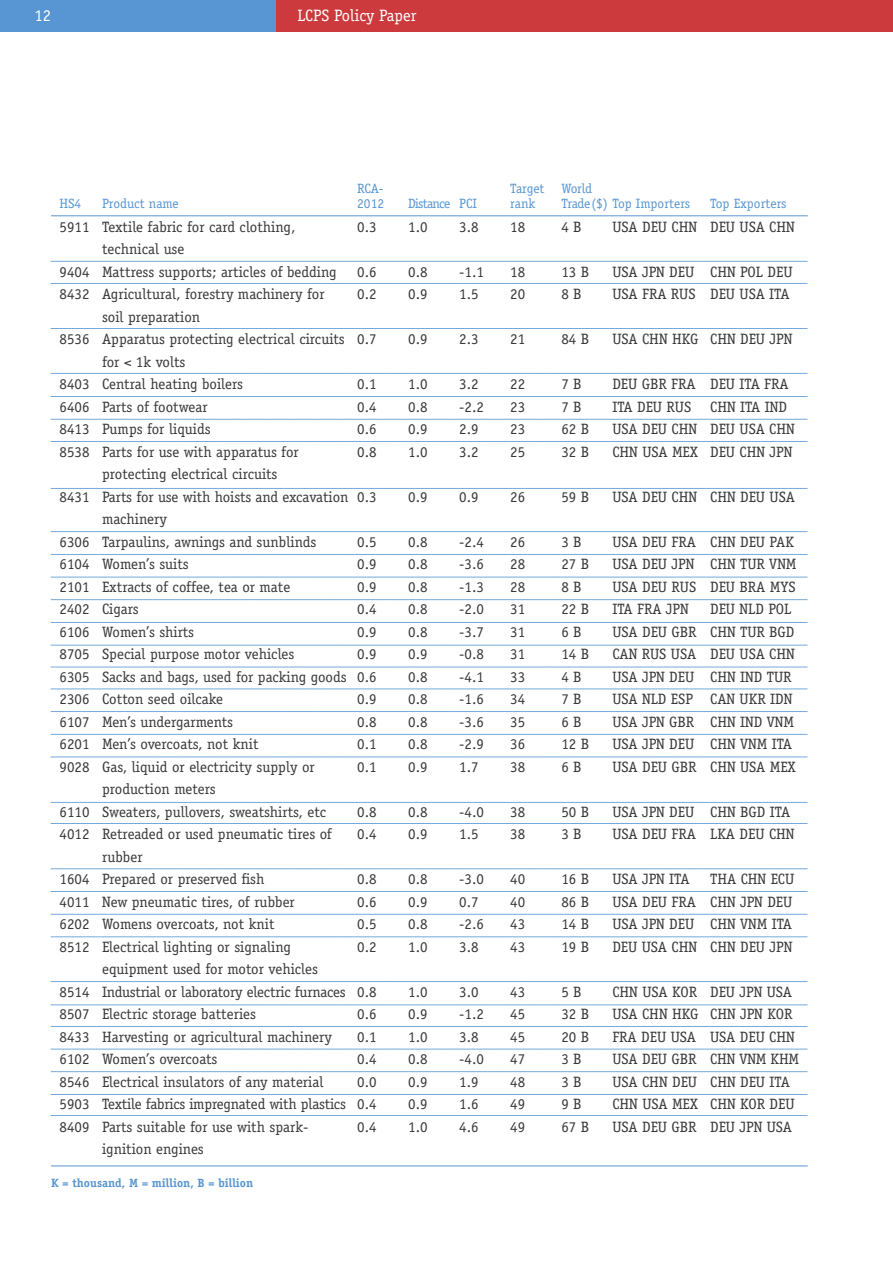
<style>
.page{position:relative;width:893px;height:1263px;background:#fff}
.page>*{position:absolute;margin:0;border:0;box-sizing:border-box;transform-origin:0 0}
.t1{font:16.5px "Officina Serif Std";color:#fff}
.t2{font:15px/22.5px "Officina Serif Std";color:#39383a}
.t3{font:13.5px/15px "Officina Serif Std";color:#5796d2}
.t4{font:13.5px "Officina Serif Std";letter-spacing:-.055em;color:#5796d2}
.t5{font:700 12px "Officina Serif Std";color:#5796d2}
</style>
<div class="page">
<div style="left:0;top:0;width:276px;height:32px;background:#5796d2"></div>
<div style="left:276px;top:0;width:617px;height:32px;background:#cc3a3d"></div>
<hr style="left:51px;top:215px;width:757px;height:1px;background:#5796d2">
<hr style="left:51px;top:1165px;width:757px;height:1px;background:#5796d2">
<svg style="left:51px;top:283px;width:757px;height:1px"></svg>
<svg style="left:51px;top:261px;width:757px;height:1px"></svg>
<svg style="left:51px;top:373px;width:757px;height:1px"></svg>
<svg style="left:51px;top:328px;width:757px;height:1px"></svg>
<svg style="left:51px;top:419px;width:757px;height:1px"></svg>
<svg style="left:51px;top:441px;width:757px;height:1px"></svg>
<svg style="left:51px;top:396px;width:757px;height:1px"></svg>
<svg style="left:51px;top:488px;width:757px;height:1px"></svg>
<svg style="left:51px;top:531px;width:757px;height:1px"></svg>
<svg style="left:51px;top:554px;width:757px;height:1px"></svg>
<svg style="left:51px;top:577px;width:757px;height:1px"></svg>
<svg style="left:51px;top:599px;width:757px;height:1px"></svg>
<svg style="left:51px;top:622px;width:757px;height:1px"></svg>
<svg style="left:51px;top:645px;width:757px;height:1px"></svg>
<svg style="left:51px;top:667px;width:757px;height:1px"></svg>
<svg style="left:51px;top:689px;width:757px;height:1px"></svg>
<svg style="left:51px;top:711px;width:757px;height:1px"></svg>
<svg style="left:51px;top:734px;width:757px;height:1px"></svg>
<svg style="left:51px;top:757px;width:757px;height:1px"></svg>
<svg style="left:51px;top:802px;width:757px;height:1px"></svg>
<svg style="left:51px;top:823px;width:757px;height:1px"></svg>
<svg style="left:51px;top:868px;width:757px;height:2px;background:#b9d3ec"></svg>
<svg style="left:51px;top:891px;width:757px;height:1px"></svg>
<svg style="left:51px;top:914px;width:757px;height:1px"></svg>
<svg style="left:51px;top:937px;width:757px;height:1px"></svg>
<svg style="left:51px;top:981px;width:757px;height:1px"></svg>
<svg style="left:51px;top:1026px;width:757px;height:1px"></svg>
<svg style="left:51px;top:1049px;width:757px;height:1px"></svg>
<svg style="left:51px;top:1071px;width:757px;height:1px"></svg>
<svg style="left:51px;top:1094px;width:757px;height:1px"></svg>
<svg style="left:51px;top:1115px;width:757px;height:1px"></svg>
<svg style="left:51px;top:1005px;width:757px;height:1px"></svg>
<p class="t1" style="left:35px;top:6px;width:18px">12</p>
<p class="t1" style="left:298px;top:6px;width:120px">LCPS Policy Paper</p>
<p class="t3" style="left:561px;top:180px;width:130px">World<br>Trade($) Top Importers</p>
<p class="t3" style="left:357px;top:180px;width:28px">RCA-<br>2012</p>
<p class="t2" style="left:357px;top:215px;width:21px">0.3</p>
<p class="t2" style="left:357px;top:260px;width:21px">0.6<br>0.2</p>
<p class="t2" style="left:357px;top:328px;width:21px">0.7</p>
<p class="t2" style="left:357px;top:373px;width:21px;text-align:justify">0.1<br>0.4<br>0.6<br>0.8</p>
<p class="t2" style="left:357px;top:485px;width:21px">0.3</p>
<p class="t2" style="left:357px;top:530px;width:21px;text-align:justify">0.5<br>0.9<br>0.9<br>0.4<br>0.9<br>0.9<br>0.6<br>0.9<br>0.8<br>0.1<br>0.1</p>
<p class="t2" style="left:357px;top:800px;width:21px">0.8<br>0.4</p>
<p class="t2" style="left:357px;top:868px;width:21px;text-align:justify">0.8<br>0.6<br>0.5<br>0.2</p>
<p class="t2" style="left:357px;top:980px;width:21px;text-align:justify">0.8<br>0.6<br>0.1<br>0.4<br>0.0<br>0.4<br>0.4</p>
<p class="t3" style="left:510px;top:180px;width:36px">Target rank</p>
<p class="t2" style="left:510px;top:215px;width:16px">18</p>
<p class="t2" style="left:510px;top:260px;width:16px">18<br>20</p>
<p class="t2" style="left:510px;top:328px;width:16px">21</p>
<p class="t2" style="left:510px;top:373px;width:16px;text-align:justify">22<br>23<br>23<br>25</p>
<p class="t2" style="left:510px;top:485px;width:16px">26</p>
<p class="t2" style="left:510px;top:530px;width:16px;text-align:justify">26<br>28<br>28<br>31<br>31<br>31<br>33<br>34<br>35<br>36<br>38</p>
<p class="t2" style="left:510px;top:800px;width:16px">38<br>38</p>
<p class="t2" style="left:510px;top:868px;width:16px;text-align:justify">40<br>40<br>43<br>43</p>
<p class="t2" style="left:510px;top:980px;width:16px;text-align:justify">43<br>45<br>45<br>47<br>48<br>49<br>49</p>
<p class="t3" style="left:60px;top:195px;width:23px">HS4</p>
<p class="t3" style="left:102px;top:195px;width:78px">Product name</p>
<p class="t4" style="left:408px;top:195px;width:44px">Distance</p>
<p class="t2" style="left:408px;top:215px;width:21px">1.0</p>
<p class="t2" style="left:408px;top:260px;width:21px">0.8<br>0.9</p>
<p class="t2" style="left:408px;top:328px;width:21px">0.9</p>
<p class="t2" style="left:408px;top:373px;width:21px;text-align:justify">1.0<br>0.8<br>0.9<br>1.0</p>
<p class="t2" style="left:408px;top:485px;width:21px">0.9</p>
<p class="t2" style="left:408px;top:530px;width:21px;text-align:justify">0.8<br>0.8<br>0.8<br>0.8<br>0.8<br>0.9<br>0.8<br>0.8<br>0.8<br>0.8<br>0.9</p>
<p class="t2" style="left:408px;top:800px;width:21px">0.8<br>0.9</p>
<p class="t2" style="left:408px;top:868px;width:21px;text-align:justify">0.8<br>0.9<br>0.8<br>1.0</p>
<p class="t2" style="left:408px;top:980px;width:21px;text-align:justify">1.0<br>0.9<br>1.0<br>0.8<br>0.9<br>0.9<br>1.0</p>
<p class="t3" style="left:459px;top:195px;width:19px">PCI</p>
<p class="t2" style="left:459px;top:215px;width:21px">3.8</p>
<p class="t2" style="left:459px;top:260px;width:26px">-1.1<br>1.5</p>
<p class="t2" style="left:459px;top:328px;width:21px">2.3</p>
<p class="t2" style="left:459px;top:373px;width:26px">3.2 -2.2<br>2.9<br>3.2</p>
<p class="t2" style="left:459px;top:485px;width:21px">0.9</p>
<p class="t2" style="left:459px;top:530px;width:26px;text-align:justify">-2.4 -3.6 -1.3 -2.0 -3.7 -0.8 -4.1 -1.6 -3.6 -2.9<br>1.7</p>
<p class="t2" style="left:459px;top:800px;width:26px">-4.0<br>1.5</p>
<p class="t2" style="left:459px;top:868px;width:26px">-3.0<br>0.7 -2.6<br>3.8</p>
<p class="t2" style="left:459px;top:980px;width:26px">3.0 -1.2<br>3.8 -4.0<br>1.9<br>1.6<br>4.6</p>
<p class="t2" style="left:102px;top:215px;width:248px">Textile fabric for card clothing, technical use<br>Mattress supports; articles of bedding<br>Agricultural, forestry machinery for soil preparation<br>Apparatus protecting electrical circuits for &lt; 1k volts<br>Central heating boilers<br>Parts of footwear<br>Pumps for liquids<br>Parts for use with apparatus for protecting electrical circuits<br>Parts for use with hoists and excavation machinery<br>Tarpaulins, awnings and sunblinds<br>Women’s suits<br>Extracts of coffee, tea or mate<br>Cigars<br>Women’s shirts<br>Special purpose motor vehicles<br>Sacks and bags, used for packing goods<br>Cotton seed oilcake<br>Men’s undergarments<br>Men’s overcoats, not knit<br>Gas, liquid or electricity supply or production meters<br>Sweaters, pullovers, sweatshirts, etc<br>Retreaded or used pneumatic tires of rubber<br>Prepared or preserved fish<br>New pneumatic tires, of rubber<br>Womens overcoats, not knit<br>Electrical lighting or signaling equipment used for motor vehicles<br>Industrial or laboratory electric furnaces<br>Electric storage batteries<br>Harvesting or agricultural machinery<br>Women’s overcoats<br>Electrical insulators of any material<br>Textile fabrics impregnated with plastics<br>Parts suitable for use with spark&shy;ignition engines</p>
<p class="t2" style="left:561px;top:215px;width:22px">4 B</p>
<p class="t2" style="left:612px;top:215px;width:86px">USA DEU CHN</p>
<p class="t2" style="left:612px;top:260px;width:85px">USA JPN DEU<br>USA FRA RUS</p>
<p class="t2" style="left:612px;top:328px;width:88px">USA CHN HKG</p>
<p class="t2" style="left:612px;top:373px;width:87px">DEU GBR FRA<br>ITA DEU RUS<br>USA DEU CHN<br>CHN USA MEX</p>
<p class="t2" style="left:612px;top:485px;width:86px">USA DEU CHN</p>
<p class="t2" style="left:612px;top:530px;width:86px">USA DEU FRA<br>USA DEU JPN<br>USA DEU RUS<br>ITA FRA JPN<br>USA DEU GBR<br>CAN RUS USA<br>USA JPN DEU<br>USA NLD ESP<br>USA JPN GBR<br>USA JPN DEU<br>USA DEU GBR</p>
<p class="t2" style="left:612px;top:800px;width:85px">USA JPN DEU<br>USA DEU FRA</p>
<p class="t2" style="left:612px;top:868px;width:86px">USA JPN ITA<br>USA DEU FRA<br>USA JPN DEU<br>DEU USA CHN</p>
<p class="t2" style="left:612px;top:980px;width:88px">CHN USA KOR<br>USA CHN HKG<br>FRA DEU USA<br>USA DEU GBR<br>USA CHN DEU<br>CHN USA MEX<br>USA DEU GBR</p>
<p class="t2" style="left:60px;top:215px;width:31px">5911</p>
<p class="t2" style="left:60px;top:260px;width:31px">9404<br>8432</p>
<p class="t2" style="left:60px;top:328px;width:31px">8536</p>
<p class="t2" style="left:60px;top:373px;width:31px;text-align:justify">8403<br>6406<br>8413<br>8538</p>
<p class="t2" style="left:60px;top:485px;width:31px">8431</p>
<p class="t2" style="left:60px;top:530px;width:31px;text-align:justify">6306<br>6104<br>2101<br>2402<br>6106<br>8705<br>6305<br>2306<br>6107<br>6201<br>9028</p>
<p class="t2" style="left:60px;top:800px;width:31px">6110<br>4012</p>
<p class="t2" style="left:60px;top:868px;width:31px;text-align:justify">1604<br>4011<br>6202<br>8512</p>
<p class="t2" style="left:60px;top:980px;width:31px;text-align:justify">8514<br>8507<br>8433<br>6102<br>8546<br>5903<br>8409</p>
<p class="t2" style="left:561px;top:260px;width:29px">13 B<br>8 B</p>
<p class="t2" style="left:561px;top:328px;width:29px">84 B</p>
<p class="t2" style="left:561px;top:373px;width:29px">7 B<br>7 B<br>62 B<br>32 B</p>
<p class="t2" style="left:561px;top:485px;width:29px">59 B</p>
<p class="t2" style="left:561px;top:530px;width:29px">3 B<br>27 B<br>8 B<br>22 B<br>6 B<br>14 B<br>4 B<br>7 B<br>6 B<br>12 B<br>6 B</p>
<p class="t2" style="left:561px;top:800px;width:29px">50 B<br>3 B</p>
<p class="t2" style="left:561px;top:868px;width:29px;text-align:justify">16 B 86 B 14 B 19 B</p>
<p class="t2" style="left:561px;top:980px;width:29px">5 B<br>32 B<br>20 B<br>3 B<br>3 B<br>9 B<br>67 B</p>
<p class="t5" style="left:51px;top:1178px;width:204px">K = thousand, M = million, B = billion</p>
<p class="t3" style="left:710px;top:195px;width:78px">Top Exporters</p>
<p class="t2" style="left:710px;top:215px;width:86px">DEU USA CHN</p>
<p class="t2" style="left:710px;top:260px;width:84px">CHN POL DEU<br>DEU USA ITA</p>
<p class="t2" style="left:710px;top:328px;width:84px">CHN DEU JPN</p>
<p class="t2" style="left:710px;top:373px;width:86px">DEU ITA FRA<br>CHN ITA IND<br>DEU USA CHN<br>DEU CHN JPN</p>
<p class="t2" style="left:710px;top:485px;width:86px">CHN DEU USA</p>
<p class="t2" style="left:710px;top:530px;width:88px">CHN DEU PAK<br>CHN TUR VNM<br>DEU BRA MYS<br>DEU NLD POL<br>CHN TUR BGD<br>DEU USA CHN<br>CHN IND TUR<br>CAN UKR IDN<br>CHN IND VNM<br>CHN VNM ITA<br>CHN USA MEX</p>
<p class="t2" style="left:710px;top:800px;width:86px">CHN BGD ITA<br>LKA DEU CHN</p>
<p class="t2" style="left:710px;top:868px;width:86px">THA CHN ECU<br>CHN JPN DEU<br>CHN VNM ITA<br>CHN DEU JPN</p>
<p class="t2" style="left:710px;top:980px;width:91px">DEU JPN USA<br>CHN JPN KOR<br>USA DEU CHN<br>CHN VNM KHM<br>CHN DEU ITA<br>CHN KOR DEU<br>DEU JPN USA</p>
</div>
